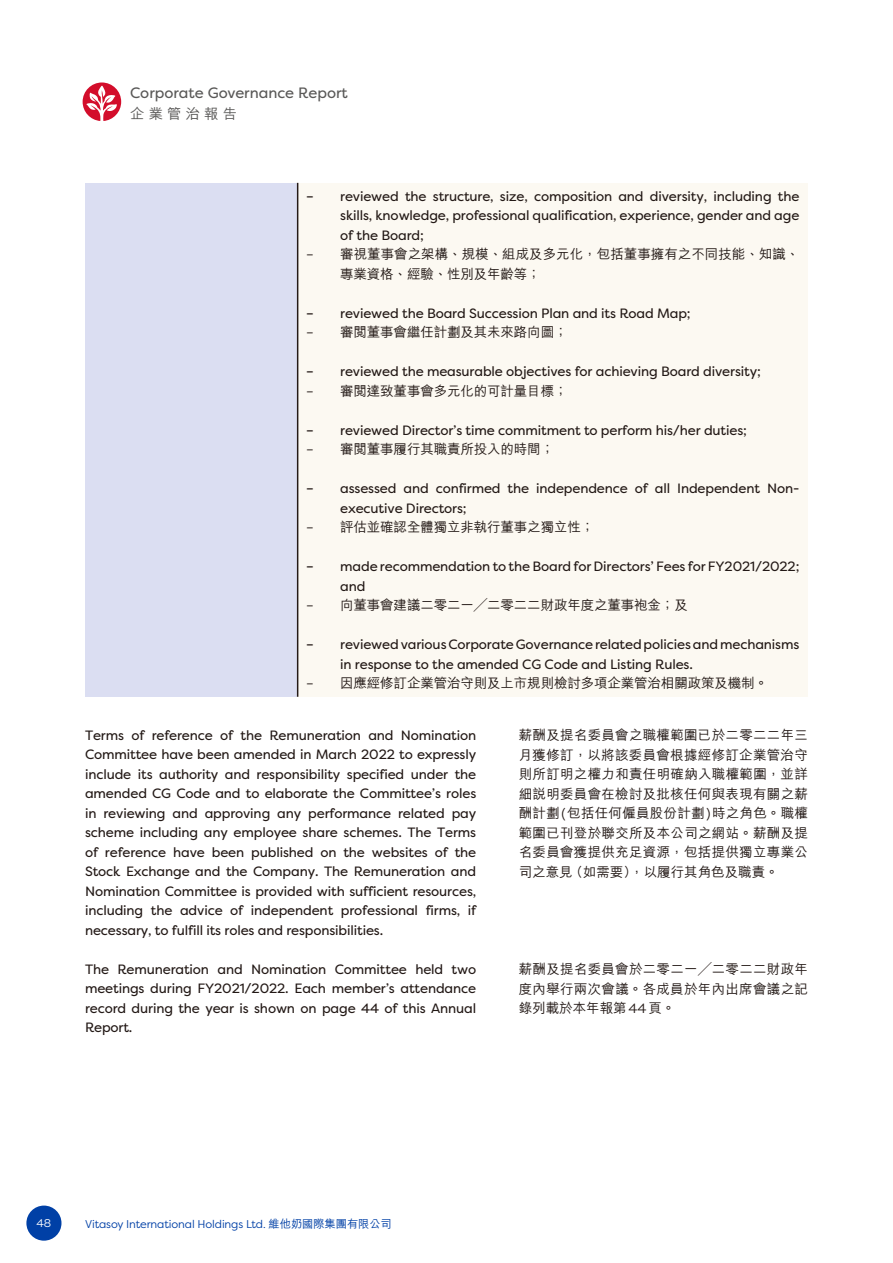
<style>
.page{position:relative;width:893px;height:1263px;background:#fff}
.page>*{position:absolute;margin:0;border:0;box-sizing:border-box;transform-origin:0 0}
.t1{font:15px "Filson Pro";color:#595857}
.t2{font:500 14.25px "M Hei HK";letter-spacing:.3em;color:#595857}
.t3{font:13.5px/19.5px "Filson Pro";letter-spacing:-.01em;color:#231916;text-align:justify}
.t4{font:500 13.5px/19.5px "M Hei HK";letter-spacing:-.01em;color:#231916;text-align:justify}
.t5{font:11.25px "Filson Pro";letter-spacing:-.01em;color:#0040a6}
.t6{font:11.25px "Filson Pro";color:#fff}
.s1{font-family:"Filson Pro";font-weight:400}
.s2{font-family:"M Hei HK";font-weight:500}
</style>
<div class="page">
<svg style="left:83px;top:82px;width:38px;height:39px"></svg>
<div style="left:85px;top:183px;width:213px;height:514px;background:#dbdef2"></div>
<div style="left:298px;top:183px;width:510px;height:514px;background:#fcf9f2"></div>
<hr style="left:297px;top:183px;width:1px;height:514px;background:#231916">
<div style="left:26px;top:1205px;width:35px;height:36px;background:#0040a6;border-radius:50%"></div>
<p class="t1" style="left:130px;top:82px;width:219px">Corporate Governance Report</p>
<p class="t2" style="left:130px;top:103px;width:108px">企業管治報告</p>
<p class="t3" style="left:340px;top:186px;width:461px;text-indent:-34px">– reviewed the structure, size, composition and diversity, including the skills, knowledge, professional qualification, experience, gender and age of the Board;</p>
<p class="t4" style="left:340px;top:243px;width:461px;text-indent:-34px"><span class="s1">–</span> 審視董事會之架構、規模、組成及多元化，包括董事擁有之不同技能、知識、專業資格、經驗、性別及年齡等；</p>
<p class="t3" style="left:306px;top:303px;width:386px">– reviewed the Board Succession Plan and its Road Map;</p>
<p class="t4" style="left:306px;top:321px;width:263px"><span class="s1">–</span> 審閱董事會繼任計劃及其未來路向圖；</p>
<p class="t3" style="left:306px;top:361px;width:456px">– reviewed the measurable objectives for achieving Board diversity;</p>
<p class="t4" style="left:306px;top:380px;width:263px"><span class="s1">–</span> 審閱達致董事會多元化的可計量目標；</p>
<p class="t3" style="left:306px;top:420px;width:442px">– reviewed Director’s time commitment to perform his/her duties;</p>
<p class="t4" style="left:306px;top:438px;width:249px"><span class="s1">–</span> 審閱董事履行其職責所投入的時間；</p>
<p class="t3" style="left:340px;top:478px;width:461px;text-indent:-34px">– assessed and confirmed the independence of all Independent Non&shy;executive Directors;</p>
<p class="t4" style="left:306px;top:516px;width:290px"><span class="s1">–</span> 評估並確認全體獨立非執行董事之獨立性；</p>
<p class="t3" style="left:340px;top:556px;width:461px;text-indent:-34px">– made recommendation to the Board for Directors’ Fees for FY2021/2022; and</p>
<p class="t4" style="left:306px;top:594px;width:383px"><span class="s1">–</span> 向董事會建議二零二一╱二零二二財政年度之董事袍金；及</p>
<p class="t3" style="left:340px;top:634px;width:461px;text-indent:-34px">– reviewed various Corporate Governance related policies and mechanisms in response to the amended CG Code and Listing Rules.</p>
<p class="t4" style="left:306px;top:672px;width:463px"><span class="s1">–</span> 因應經修訂企業管治守則及上市規則檢討多項企業管治相關政策及機制。</p>
<p class="t3" style="left:85px;top:725px;width:393px">Terms of reference of the Remuneration and Nomination Committee have been amended in March 2022 to expressly include its authority and responsibility specified under the amended CG Code and to elaborate the Committee’s roles in reviewing and approving any performance related pay scheme including any employee share schemes. The Terms of reference have been published on the websites of the Stock Exchange and the Company. The Remuneration and Nomination Committee is provided with sufficient resources, including the advice of independent professional firms, if necessary, to fulfill its roles and responsibilities.</p>
<p class="t3" style="left:85px;top:959px;width:393px">The Remuneration and Nomination Committee held two meetings during FY2021/2022. Each member’s attendance record during the year is shown on page 44 of this Annual Report.</p>
<p class="t4" style="left:519px;top:724px;width:291px">薪酬及提名委員會之職權範圍已於二零二二年三月獲修訂，以將該委員會根據經修訂企業管治守則所訂明之權力和責任明確納入職權範圍，並詳細說明委員會在檢討及批核任何與表現有關之薪酬計劃<span class="s1">(</span>包括任何僱員股份計劃<span class="s1">)</span>時之角色。職權範圍已刊登於聯交所及本公司之網站。薪酬及提名委員會獲提供充足資源，包括提供獨立專業公司之意見（如需要），以履行其角色及職責。</p>
<p class="t4" style="left:519px;top:958px;width:291px">薪酬及提名委員會於二零二一╱二零二二財政年度內舉行兩次會議。各成員於年內出席會議之記錄列載於本年報第<span class="s1">44</span>頁。</p>
<p class="t6" style="left:37px;top:1216px;width:16px">48</p>
<p class="t5" style="left:85px;top:1217px;width:308px">Vitasoy International Holdings Ltd. <span class="s2">維他奶國際集團有限公司</span></p>
</div>
